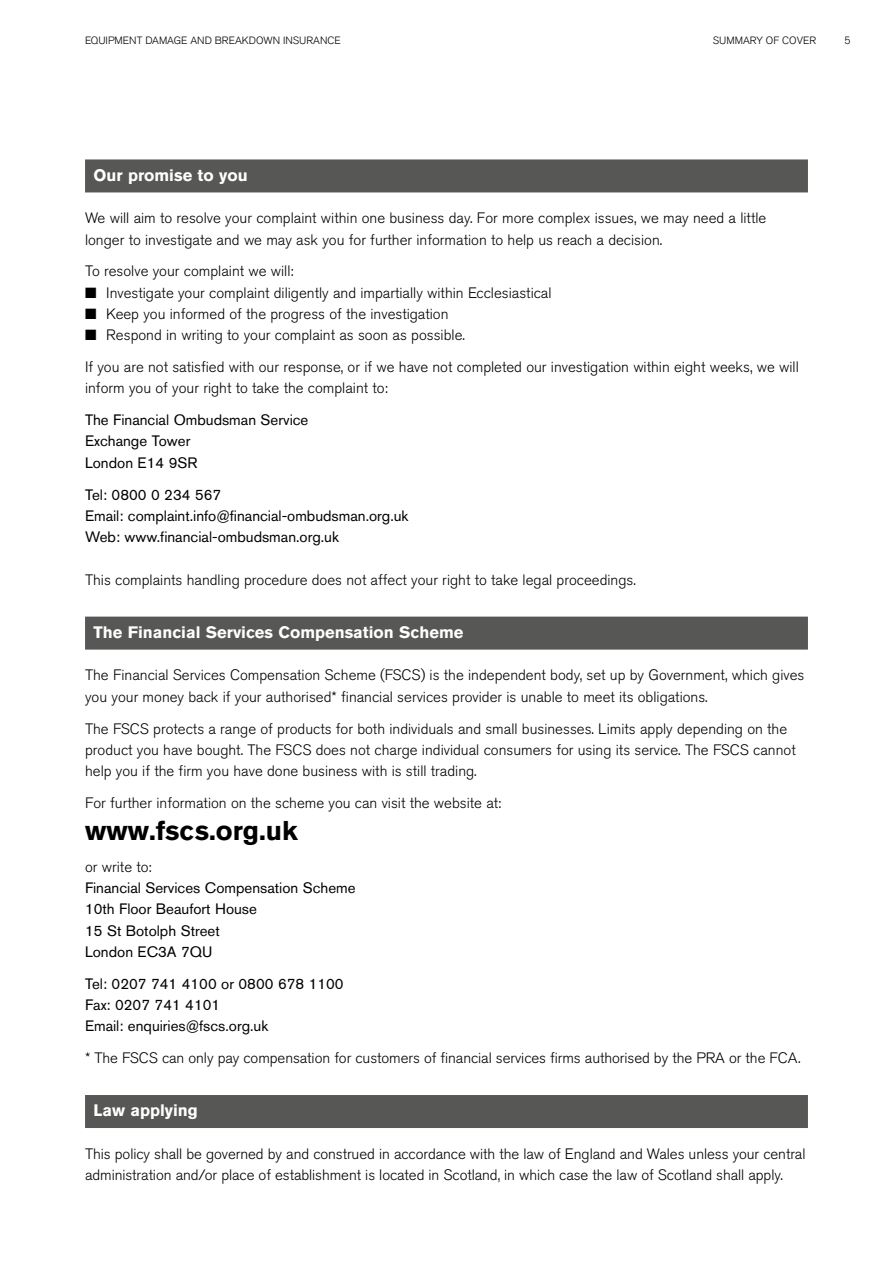
<style>
.page{position:relative;width:893px;height:1263px;background:#fff}
.page>*{position:absolute;margin:0;border:0;box-sizing:border-box;transform-origin:0 0}
.t1{font:700 27px "Akzidenz Grotesk BQ";color:#000}
.t2{font:700 16.5px "Akzidenz Grotesk BQ";color:#fff}
.t3{font:300 15px/21.3px "Akzidenz Grotesk BQ";color:#000}
.t4{font:15px/21.3px "Akzidenz Grotesk BQ";color:#000}
.t5{font:300 10.5px "Akzidenz Grotesk BQ";color:#000}
</style>
<div class="page">
<div style="left:85px;top:159px;width:723px;height:33px;background:#575756"></div>
<div style="left:85px;top:617px;width:723px;height:33px;background:#575756"></div>
<div style="left:85px;top:1095px;width:723px;height:33px;background:#575756"></div>
<p class="t5" style="left:85px;top:34px;width:257px">EQUIPMENT DAMAGE AND BREAKDOWN INSURANCE</p>
<p class="t5" style="left:713px;top:34px;width:105px">SUMMARY OF COVER</p>
<p class="t5" style="left:844px;top:34px;width:8px">5</p>
<p class="t2" style="left:94px;top:165px;width:156px">Our promise to you</p>
<p class="t3" style="left:85px;top:208px;width:683px">We will aim to resolve your complaint within one business day. For more complex issues, we may need a little longer to investigate and we may ask you for further information to help us reach a decision.</p>
<p class="t3" style="left:85px;top:261px;width:210px">To resolve your complaint we will:</p>
<p class="t3" style="left:85px;top:282px;width:468px">■ Investigate your complaint diligently and impartially within Ecclesiastical</p>
<p class="t3" style="left:85px;top:303px;width:365px">■ Keep you informed of the progress of the investigation</p>
<p class="t3" style="left:85px;top:325px;width:381px">■ Respond in writing to your complaint as soon as possible.</p>
<p class="t3" style="left:85px;top:356px;width:715px">If you are not satisfied with our response, or if we have not completed our investigation within eight weeks, we will inform you of your right to take the complaint to:</p>
<p class="t4" style="left:85px;top:409px;width:225px">The Financial Ombudsman Service<br>Exchange Tower<br>London E14 9SR</p>
<p class="t4" style="left:85px;top:484px;width:325px">Tel: 0800 0 234 567<br>Email: complaint.info@financial-ombudsman.org.uk<br>Web: www.financial-ombudsman.org.uk</p>
<p class="t3" style="left:85px;top:569px;width:552px">This complaints handling procedure does not affect your right to take legal proceedings.</p>
<p class="t2" style="left:94px;top:623px;width:371px">The Financial Services Compensation Scheme</p>
<p class="t3" style="left:85px;top:665px;width:721px">The Financial Services Compensation Scheme (FSCS) is the independent body, set up by Government, which gives you your money back if your authorised* financial services provider is unable to meet its obligations.</p>
<p class="t3" style="left:85px;top:718px;width:712px">The FSCS protects a range of products for both individuals and small businesses. Limits apply depending on the product you have bought. The FSCS does not charge individual consumers for using its service. The FSCS cannot help you if the firm you have done business with is still trading.</p>
<p class="t3" style="left:85px;top:792px;width:418px">For further information on the scheme you can visit the website at:</p>
<h2 class="t1" style="left:85px;top:815px;width:215px">www.fscs.org.uk</h2>
<p class="t3" style="left:85px;top:856px;width:68px">or write to:</p>
<p class="t4" style="left:85px;top:877px;width:272px">Financial Services Compensation Scheme<br>10th Floor Beaufort House<br>15 St Botolph Street<br>London EC3A 7QU</p>
<p class="t4" style="left:85px;top:973px;width:260px">Tel: 0207 741 4100 or 0800 678 1100<br>Fax: 0207 741 4101<br>Email: enquiries@fscs.org.uk</p>
<p class="t3" style="left:85px;top:1047px;width:717px">* The FSCS can only pay compensation for customers of financial services firms authorised by the PRA or the FCA.</p>
<p class="t2" style="left:94px;top:1101px;width:106px">Law applying</p>
<p class="t3" style="left:85px;top:1143px;width:722px">This policy shall be governed by and construed in accordance with the law of England and Wales unless your central administration and/or place of establishment is located in Scotland, in which case the law of Scotland shall apply.</p>
</div>
